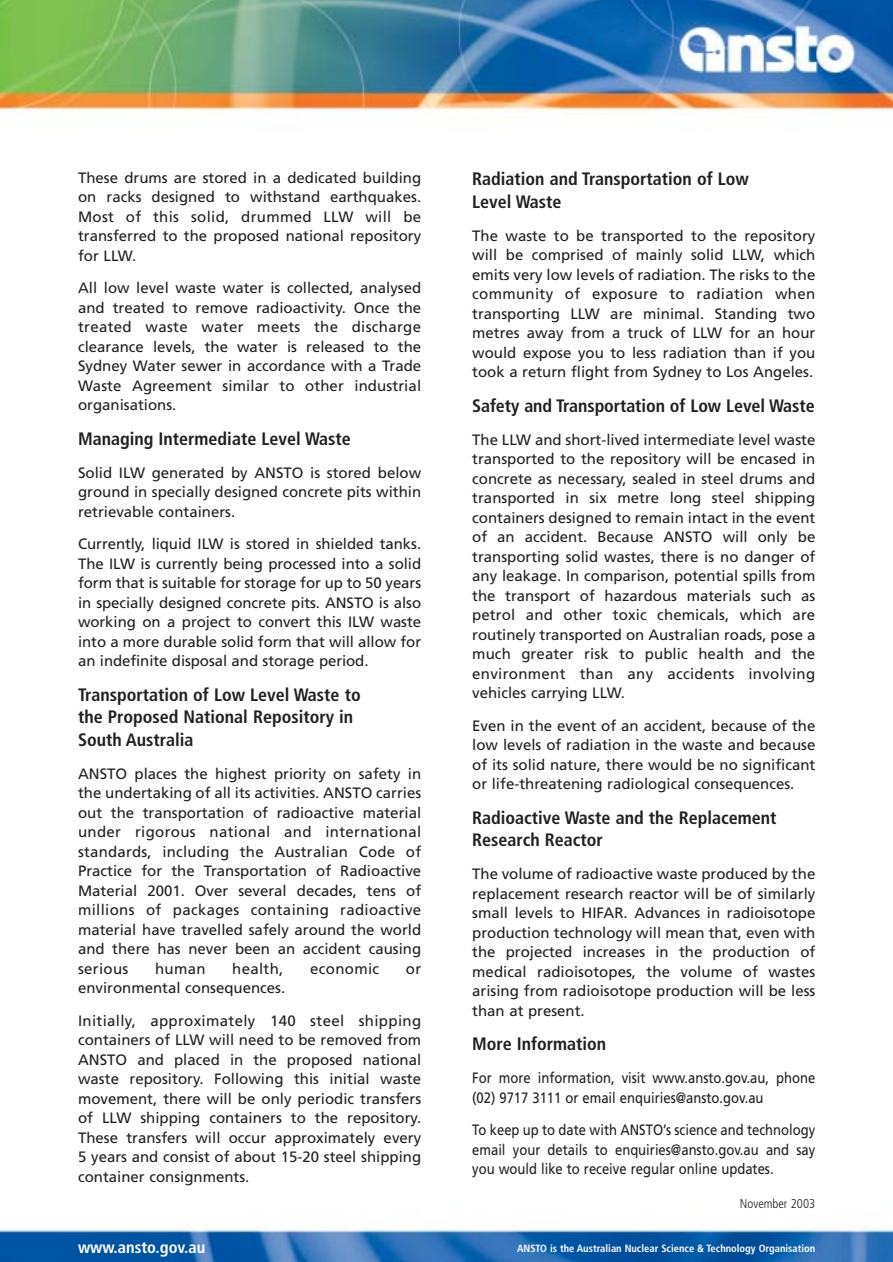
<style>
.page{position:relative;width:893px;height:1262px;background:#fff}
.page>*{position:absolute;margin:0;border:0;box-sizing:border-box;transform-origin:0 0}
.t1{font:700 condensed 18px/22.5px "Frutiger";color:#231f1f}
.t2{font:700 condensed 16.5px "Frutiger";color:#fff}
.t3{font:15px/19.5px "Frutiger";color:#231f1f;text-align:justify}
.t4{font:15px/19.5px "Frutiger";color:#231f1f;scale:.87 1}
.t5{font:15px/32.2px "Frutiger";letter-spacing:.02em;color:#231f1f}
.t6{font:300 condensed 12.75px "Frutiger";color:#231f1f}
.t7{font:700 condensed 10.5px "Frutiger";color:#fff}
</style>
<div class="page">
<img style="left:0;top:0;width:892px;height:1261px">
<div style="left:706px;top:1196px;width:110px;height:24px;background:#fff"></div>
<p class="t3" style="left:78px;top:169px;width:344px">These drums are stored in a dedicated building on racks designed to withstand earthquakes.<br>Most of this solid, drummed LLW will be transferred to the proposed national repository for LLW.</p>
<p class="t3" style="left:78px;top:279px;width:344px">All low level waste water is collected, analysed and treated to remove radioactivity. Once the treated waste water meets the discharge clearance levels, the water is released to the Sydney Water sewer in accordance with a Trade Waste Agreement similar to other industrial organisations.</p>
<p class="t1" style="left:78px;top:429px;width:274px">Managing Intermediate Level Waste</p>
<p class="t3" style="left:78px;top:464px;width:344px">Solid ILW generated by ANSTO is stored below ground in specially designed concrete pits within retrievable containers.</p>
<p class="t3" style="left:78px;top:535px;width:344px">Currently, liquid ILW is stored in shielded tanks.<br>The ILW is currently being processed into a solid form that is suitable for storage for up to 50 years in specially designed concrete pits. ANSTO is also working on a project to convert this ILW waste into a more durable solid form that will allow for an indefinite disposal and storage period.</p>
<p class="t1" style="left:78px;top:684px;width:284px">Transportation of Low Level Waste to the Proposed National Repository in<br>South Australia</p>
<p class="t3" style="left:78px;top:765px;width:344px">ANSTO places the highest priority on safety in the undertaking of all its activities. ANSTO carries out the transportation of radioactive material under rigorous national and international standards, including the Australian Code of Practice for the Transportation of Radioactive Material 2001. Over several decades, tens of millions of packages containing radioactive material have travelled safely around the world and there has never been an accident causing serious</p>
<p class="t3" style="left:155px;top:960px;width:52px">human</p>
<p class="t3" style="left:232px;top:960px;width:53px">health,</p>
<p class="t5" style="left:310px;top:953px;width:70px">economic</p>
<p class="t3" style="left:406px;top:960px;width:17px">or</p>
<p class="t5" style="left:78px;top:973px;width:344px">environmental consequences.<br>Initially, approximately 140 steel shipping</p>
<p class="t3" style="left:78px;top:1031px;width:344px">containers of LLW will need to be removed from ANSTO and placed in the proposed national waste repository. Following this initial waste movement, there will be only periodic transfers of LLW shipping containers to the repository.<br>These transfers will occur approximately every 5 years and consist of about 15-20 steel shipping container consignments.</p>
<p class="t2" style="left:78px;top:1240px;width:129px">www.ansto.gov.au</p>
<p class="t1" style="left:472px;top:169px;width:278px">Radiation and Transportation of Low<br>Level Waste</p>
<p class="t3" style="left:472px;top:227px;width:344px">The waste to be transported to the repository will be comprised of mainly solid LLW, which emits very low levels of radiation. The risks to the community of exposure to radiation when transporting LLW are minimal. Standing two metres away from a truck of LLW for an hour would expose you to less radiation than if you took a return flight from Sydney to Los Angeles.</p>
<p class="t1" style="left:472px;top:396px;width:344px">Safety and Transportation of Low Level Waste</p>
<p class="t3" style="left:472px;top:431px;width:344px">The LLW and short-lived intermediate level waste transported to the repository will be encased in concrete as necessary, sealed in steel drums and transported in six metre long steel shipping containers designed to remain intact in the event of an accident. Because ANSTO will only be transporting solid wastes, there is no danger of any leakage. In comparison, potential spills from the transport of hazardous materials such as petrol and other toxic chemicals, which are routinely transported on Australian roads, pose a much greater risk to public health and the environment than any accidents involving vehicles carrying LLW.</p>
<p class="t3" style="left:472px;top:717px;width:344px">Even in the event of an accident, because of the low levels of radiation in the waste and because of its solid nature, there would be no significant or life-threatening radiological consequences.</p>
<p class="t1" style="left:472px;top:807px;width:306px">Radioactive Waste and the Replacement<br>Research Reactor</p>
<p class="t3" style="left:472px;top:865px;width:344px">The volume of radioactive waste produced by the replacement research reactor will be of similarly small levels to HIFAR. Advances in radioisotope production technology will mean that, even with the projected increases in the production of medical radioisotopes, the volume of wastes arising from radioisotope production will be less than at present.</p>
<p class="t1" style="left:472px;top:1034px;width:135px">More Information</p>
<p class="t4" style="left:472px;top:1069px;width:396px">For more information, visit www.ansto.gov.au, phone (02) 9717 3111 or email enquiries@ansto.gov.au</p>
<p class="t4" style="left:472px;top:1121px;width:396px;text-align:justify">To keep up to date with ANSTO’s science and technology email your details to enquiries@ansto.gov.au and say you would like to receive regular online updates.</p>
<p class="t6" style="left:740px;top:1198px;width:77px">November 2003</p>
<p class="t7" style="left:517px;top:1244px;width:299px">ANSTO is the Australian Nuclear Science &amp; Technology Organisation</p>
</div>
